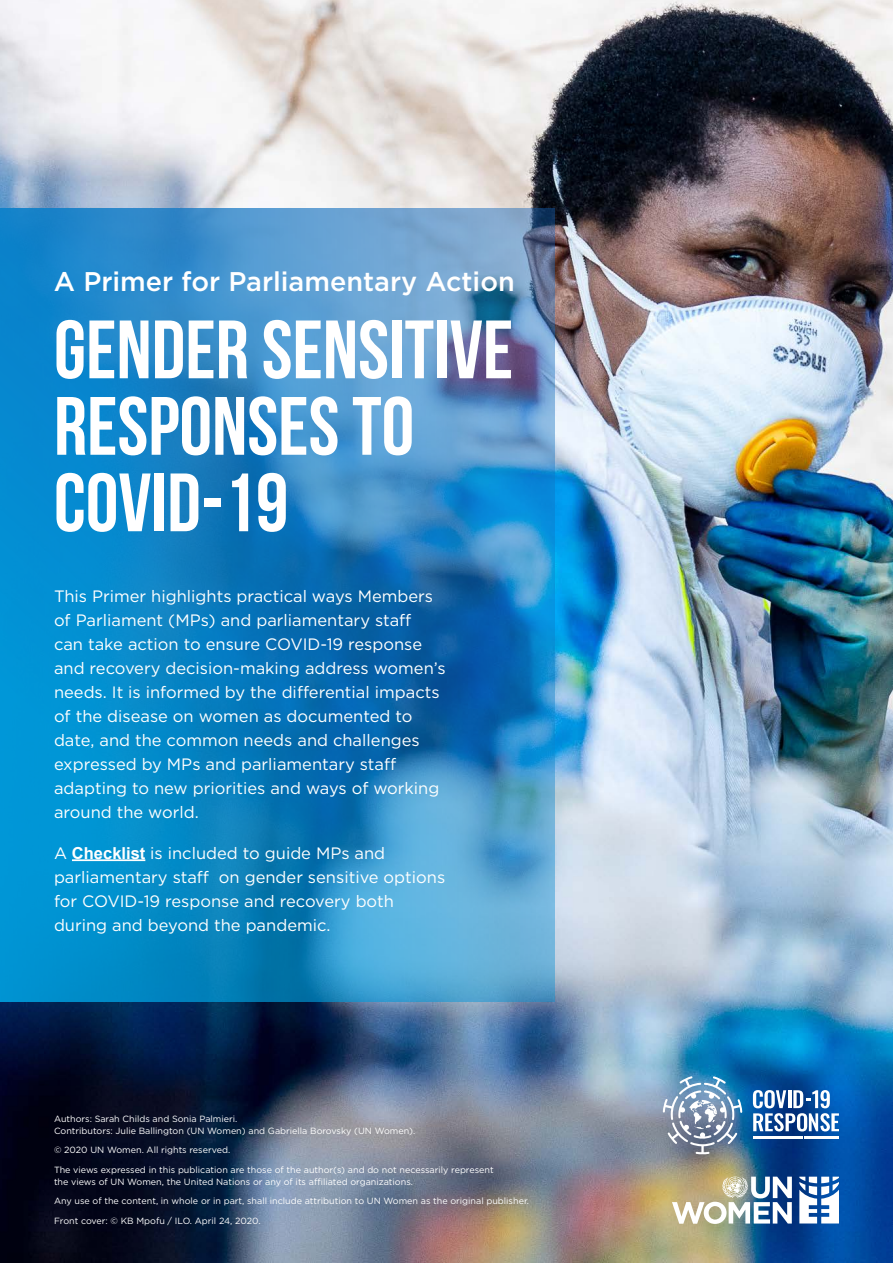
<style>
.page{position:relative;width:893px;height:1263px;background:#fff}
.page>*{position:absolute;margin:0;border:0;box-sizing:border-box;transform-origin:0 0}
.t1{font:700 82.5px/76.5px "Bebas Neue";color:#fff}
.t2{font:500 27px "Gotham";color:#fff}
.t3{font:16.5px/24px "Gotham";color:#fff}
.t4{font:9px/19.5px "Gotham";color:#fff}
.s1{font-family:"Arial";font-weight:700}
</style>
<div class="page">
<img style="left:0;top:0;width:893px;height:1263px">
<svg style="left:0;top:208px;width:554px;height:793px;background:#2589c5"></svg>
<svg style="left:672px;top:1176px;width:120px;height:48px"></svg>
<svg style="left:799px;top:1177px;width:40px;height:46px"></svg>
<svg style="left:663px;top:1076px;width:79px;height:78px;background:#819cb5"></svg>
<svg style="left:753px;top:1090px;width:86px;height:49px"></svg>
<hr style="left:72px;top:859px;width:73px;height:2px;background:#fff">
<h2 class="t2" style="left:54px;top:264px;width:462px">A Primer for Parliamentary Action</h2>
<h1 class="t1" style="left:54px;top:310px;width:461px">GENDER SENSITIVE<br>RESPONSES TO<br>COVID-19</h1>
<p class="t3" style="left:54px;top:584px;width:393px">This Primer highlights practical ways Members of Parliament (MPs) and parliamentary staff<br>can take action to ensure COVID-19 response and recovery decision-making address women’s needs. It is informed by the differential impacts of the disease on women as documented to date, and the common needs and challenges expressed by MPs and parliamentary staff adapting to new priorities and ways of working around the world.</p>
<p class="t3" style="left:54px;top:840px;width:393px">A <span class="s1">Checklist</span> is included to guide MPs and parliamentary staff on gender sensitive options for COVID-19 response and recovery both during and beyond the pandemic.</p>
<p class="t4" style="left:54px;top:1112px;width:363px;line-height:12px">Authors: Sarah Childs and Sonia Palmieri.<br>Contributors: Julie Ballington (UN Women) and Gabriella Borovsky (UN Women).</p>
<p class="t4" style="left:54px;top:1140px;width:441px">© 2020 UN Women. All rights reserved.<br>The views expressed in this publication are those of the author(s) and do not necessarily represent</p>
<p class="t4" style="left:54px;top:1171px;width:477px">the views of UN Women, the United Nations or any of its affiliated organizations.<br>Any use of the content, in whole or in part, shall include attribution to UN Women as the original publisher.<br>Front cover: © KB Mpofu / ILO. April 24, 2020.</p>
</div>
